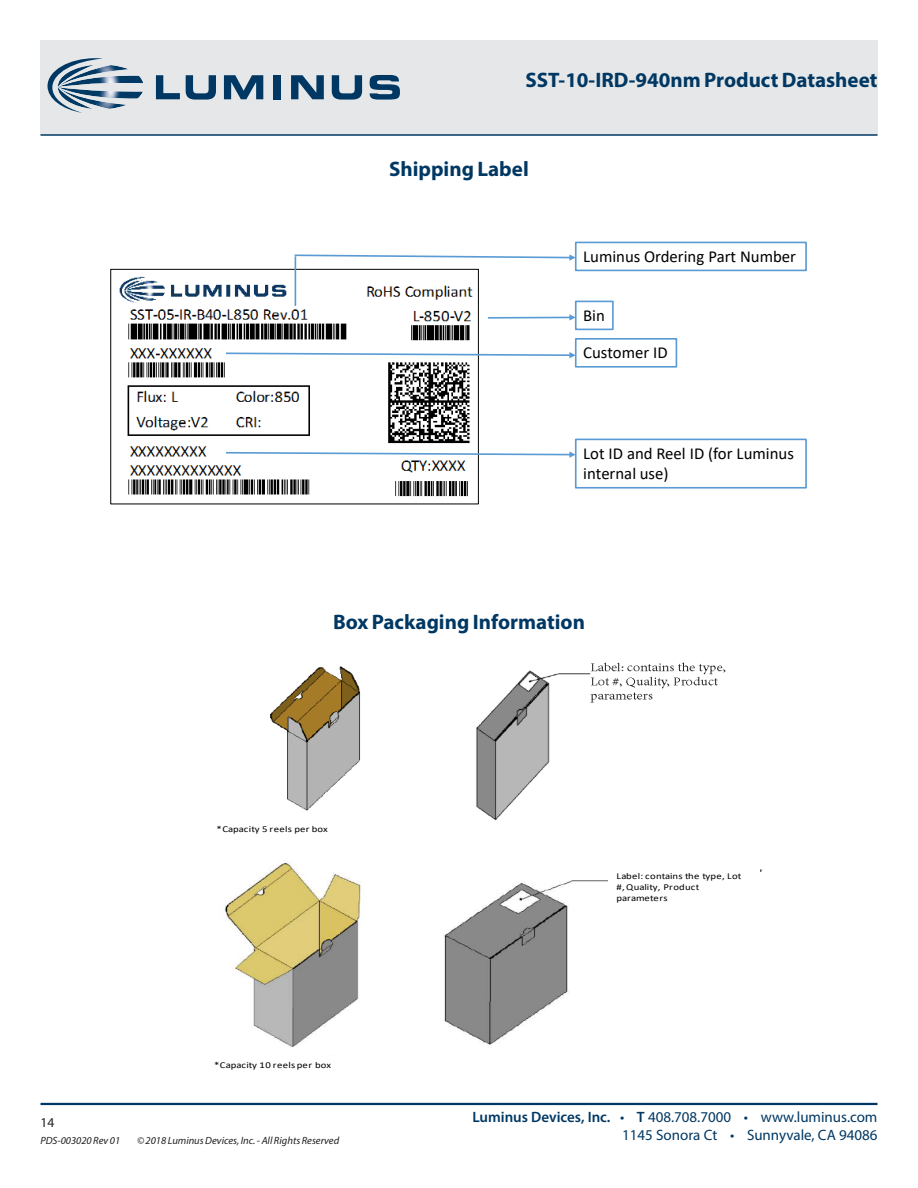
<style>
.page{position:relative;width:918px;height:1188px;background:#fff}
.page>*{position:absolute;margin:0;border:0;box-sizing:border-box;transform-origin:0 0}
.t1{font:700 21px "Myriad Pro";color:#003863}
.t2{font:16.8px/20.1px "Calibri";color:#000}
.t3{font:15px/18px "Myriad Pro";color:#003863;text-align:right}
.t4{font:13.5px "Myriad Pro";color:#221f1f}
.t5{font:italic 10.5px "Myriad Pro";color:#221f1f}
.t6{font:9px/11.1px "Calibri";letter-spacing:.015em;color:#000;scale:1.19 1}
.s1{font-weight:600}
</style>
<div class="page">
<div style="left:41px;top:40px;width:837px;height:95px;background:#e6e7e8"></div>
<hr style="left:41px;top:1103px;width:837px;height:2px;background:#003863">
<hr style="left:41px;top:134px;width:837px;height:2px;background:#003863">
<img style="left:103px;top:91px;width:8px;height:18px">
<svg style="left:48px;top:58px;width:55px;height:55px"></svg>
<svg style="left:156px;top:75px;width:24px;height:24px"></svg>
<svg style="left:186px;top:75px;width:30px;height:25px"></svg>
<svg style="left:224px;top:75px;width:39px;height:24px"></svg>
<div style="left:273px;top:75px;width:8px;height:24px;background:#003863"></div>
<svg style="left:291px;top:75px;width:33px;height:24px"></svg>
<svg style="left:332px;top:75px;width:30px;height:25px"></svg>
<svg style="left:370px;top:75px;width:30px;height:25px"></svg>
<img style="left:270px;top:662px;width:456px;height:158px">
<img style="left:224px;top:863px;width:539px;height:184px">
<div style="left:608px;top:853px;width:152px;height:57px;background:#fff"></div>
<img style="left:119px;top:271px;width:354px;height:226px">
<div style="left:110px;top:269px;width:369px;height:235px;border:1px solid #000"></div>
<hr style="left:488px;top:317px;width:82px;height:2px;background:#5b9bd5">
<svg style="left:569px;top:314px;width:6px;height:7px"></svg>
<div style="left:575px;top:301px;width:39px;height:29px;border:2px solid #5b9bd5"></div>
<hr style="left:295px;top:256px;width:1px;height:50px;background:#5b9bd5">
<svg style="left:294px;top:254px;width:281px;height:7px"></svg>
<svg style="left:224px;top:352px;width:351px;height:6px"></svg>
<div style="left:575px;top:338px;width:102px;height:30px;border:2px solid #5b9bd5"></div>
<div style="left:575px;top:242px;width:232px;height:29px;border:2px solid #5b9bd5"></div>
<svg style="left:224px;top:451px;width:351px;height:7px"></svg>
<div style="left:575px;top:439px;width:232px;height:50px;border:2px solid #5b9bd5"></div>
<h1 class="t1" style="left:526px;top:72px;width:353px">SST-10-IRD-940nm Product Datasheet</h1>
<h1 class="t1" style="left:389px;top:161px;width:141px">Shipping Label</h1>
<h2 class="t2" style="left:583px;top:247px;width:214px">Luminus Ordering Part Number</h2>
<h2 class="t2" style="left:583px;top:306px;width:23px">Bin</h2>
<h2 class="t2" style="left:583px;top:344px;width:86px">Customer ID</h2>
<h2 class="t2" style="left:583px;top:445px;width:212px">Lot ID and Reel ID (for Luminus internal use)</h2>
<h1 class="t1" style="left:333px;top:614px;width:253px">Box Packaging Information</h1>
<p class="t6" style="left:217px;top:824px;width:95px">*Capacity 5 reels per box</p>
<p class="t6" style="left:214px;top:1060px;width:100px">*Capacity 10 reels per box</p>
<h3 class="t4" style="left:40px;top:1118px;width:15px">14</h3>
<p class="t5" style="left:40px;top:1136px;width:81px">PDS-003020 Rev 01</p>
<p class="t5" style="left:137px;top:1136px;width:204px">© 2018 Luminus Devices, Inc. - All Rights Reserved</p>
<p class="t6" style="left:616px;top:871px;width:107px">Label: contains the type, Lot #, Quality, Product parameters</p>
<h3 class="t3" style="left:472px;top:1110px;width:407px"><span class="s1">Luminus Devices, Inc.</span> • <span class="s1">T</span> 408.708.7000 • www.luminus.com<br>1145 Sonora Ct • Sunnyvale, CA 94086</h3>
</div>
